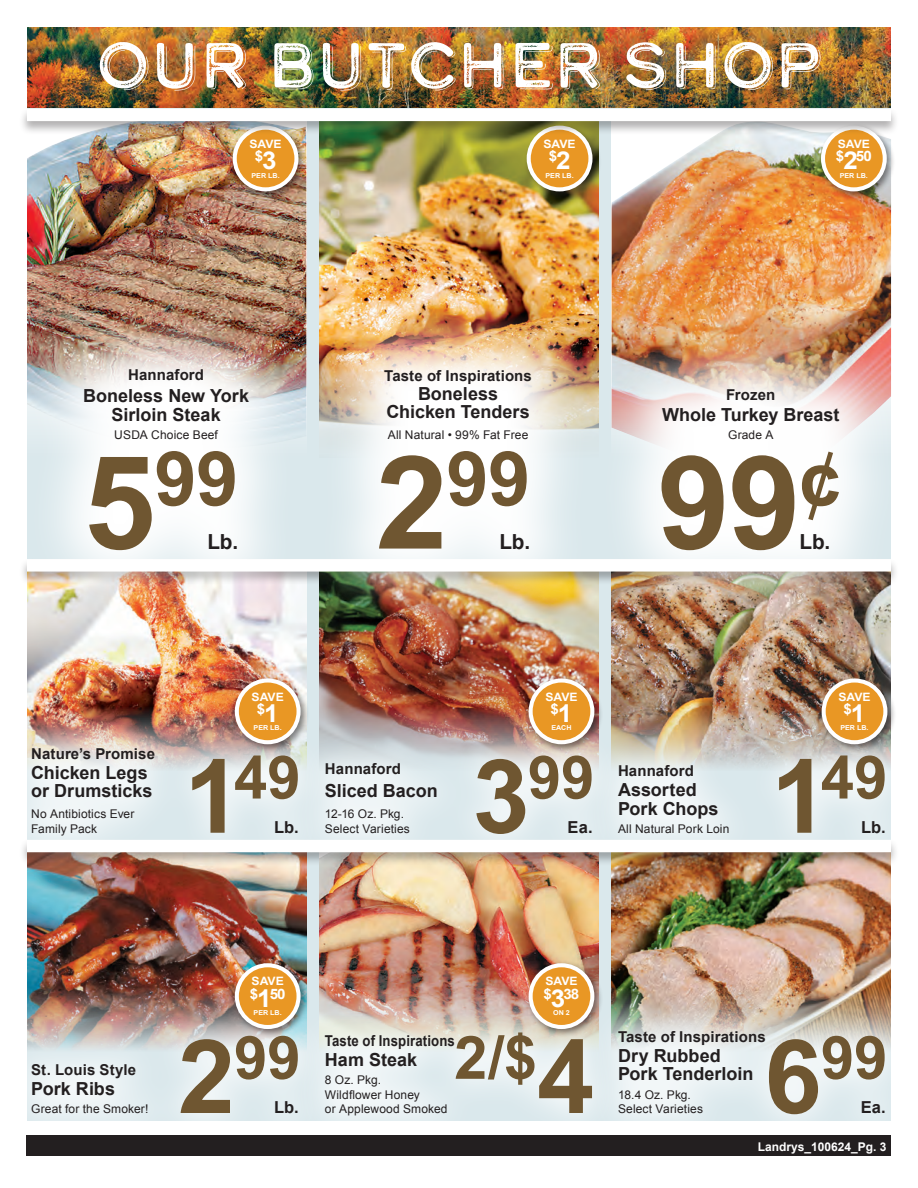
<style>
.page{position:relative;width:918px;height:1188px;background:#fff}
.page>*{position:absolute;margin:0;border:0;box-sizing:border-box;transform-origin:0 0}
.t1{font:700 129.75px "Arial";color:#6f5631}
.t2{font:700 75.6px "Arial";color:#6f5631}
.t3{font:63px "Calder Dark Grit Shadow";color:#fff}
.t4{font:700 59.85px "Arial";color:#6f5631}
.t5{font:700 20.7px "Arial";color:#231f20}
.t6{font:700 18px/18.6px "Arial";color:#231f20}
.t7{font:700 16.5px "Arial";letter-spacing:-.005em;color:#231f20}
.t8{font:700 15px "Arial";letter-spacing:.01em;color:#231f20}
.t9{font:700 15px "Arial";letter-spacing:.01em;color:#231f20;scale:.88 1}
.t10{font:700 14.4px "Arial";color:#fff;scale:1.05 1}
.t11{font:12px/14.4px "Arial";letter-spacing:.015em;color:#231f20}
.t12{font:700 12px "Arial";color:#fff}
.t13{font:700 11.55px "Arial";color:#fff;scale:1.05 1}
.t14{font:700 6.75px "Arial";color:#fff;scale:1.05 1}
.s1{font-size:24.6px}
.s2{font-size:129.75px}
.s3{font-size:102.75px}
</style>
<div class="page">
<img style="left:27px;top:866px;width:279px;height:139px">
<img style="left:319px;top:866px;width:280px;height:137px">
<img style="left:612px;top:866px;width:279px;height:135px">
<img style="left:27px;top:614px;width:279px;height:103px">
<img style="left:319px;top:585px;width:280px;height:140px">
<img style="left:612px;top:613px;width:279px;height:112px">
<img style="left:27px;top:135px;width:279px;height:171px">
<img style="left:319px;top:135px;width:280px;height:340px">
<img style="left:612px;top:135px;width:279px;height:190px">
<div style="left:19px;top:838px;width:879px;height:28px;background:#231f20;opacity:.35"></div>
<img style="left:22px;top:306px;width:289px;height:308px">
<img style="left:316px;top:307px;width:278px;height:306px">
<img style="left:598px;top:325px;width:298px;height:288px">
<div style="left:588px;top:725px;width:328px;height:139px;background:#fff;opacity:.85"></div>
<div style="left:819px;top:676px;width:78px;height:77px;background:#231f20;opacity:.55"></div>
<div style="left:824px;top:681px;width:61px;height:61px;background:#e99724;border-radius:50%"></div>
<div style="left:822px;top:678px;width:65px;height:66px;border:4px solid #fff;border-radius:50%"></div>
<div style="left:588px;top:1001px;width:328px;height:144px;background:#fff;opacity:.85"></div>
<div style="left:1px;top:717px;width:328px;height:147px;background:#fff;opacity:.85"></div>
<div style="left:295px;top:725px;width:328px;height:140px;background:#fff;opacity:.85"></div>
<div style="left:232px;top:676px;width:78px;height:77px;background:#231f20;opacity:.55"></div>
<div style="left:237px;top:681px;width:62px;height:61px;background:#e99724;border-radius:50%"></div>
<div style="left:235px;top:678px;width:66px;height:66px;border:4px solid #fff;border-radius:50%"></div>
<div style="left:526px;top:676px;width:77px;height:77px;background:#231f20;opacity:.55"></div>
<div style="left:531px;top:681px;width:61px;height:61px;background:#e99724;border-radius:50%"></div>
<div style="left:529px;top:678px;width:65px;height:66px;border:4px solid #fff;border-radius:50%"></div>
<div style="left:1px;top:1005px;width:328px;height:140px;background:#fff;opacity:.85"></div>
<div style="left:295px;top:1003px;width:327px;height:142px;background:#fff;opacity:.85"></div>
<div style="left:232px;top:960px;width:78px;height:78px;background:#231f20;opacity:.55"></div>
<div style="left:237px;top:965px;width:62px;height:62px;background:#e99724;border-radius:50%"></div>
<div style="left:235px;top:963px;width:66px;height:66px;border:4px solid #fff;border-radius:50%"></div>
<div style="left:526px;top:960px;width:77px;height:78px;background:#231f20;opacity:.55"></div>
<div style="left:531px;top:965px;width:61px;height:62px;background:#e99724;border-radius:50%"></div>
<div style="left:529px;top:963px;width:65px;height:66px;border:4px solid #fff;border-radius:50%"></div>
<div style="left:230px;top:123px;width:78px;height:77px;background:#231f20;opacity:.55"></div>
<div style="left:235px;top:128px;width:61px;height:61px;background:#e99724;border-radius:50%"></div>
<div style="left:233px;top:126px;width:66px;height:65px;border:4px solid #fff;border-radius:50%"></div>
<div style="left:524px;top:123px;width:78px;height:77px;background:#231f20;opacity:.55"></div>
<div style="left:529px;top:128px;width:61px;height:61px;background:#e99724;border-radius:50%"></div>
<div style="left:527px;top:126px;width:66px;height:65px;border:4px solid #fff;border-radius:50%"></div>
<div style="left:818px;top:123px;width:78px;height:77px;background:#231f20;opacity:.55"></div>
<div style="left:823px;top:128px;width:62px;height:61px;background:#e99724;border-radius:50%"></div>
<div style="left:821px;top:126px;width:66px;height:65px;border:4px solid #fff;border-radius:50%"></div>
<div style="left:27px;top:1136px;width:864px;height:20px;background:#231f20"></div>
<img style="left:27px;top:27px;width:864px;height:80px">
<div style="left:19px;top:107px;width:879px;height:28px;background:#231f20;opacity:.35"></div>
<div style="left:27px;top:109px;width:864px;height:12px;background:#fff"></div>
<h3 class="t3" style="left:96px;top:22px;width:728px">OUR BUTCHER SHOP</h3>
<p class="t13" style="left:249px;top:136px;width:32px">SAVE</p>
<p class="t10" style="left:255px;top:147px;width:22px">$<span class="s1">3</span></p>
<p class="t14" style="left:252px;top:171px;width:28px">PER LB.</p>
<p class="t13" style="left:543px;top:136px;width:32px">SAVE</p>
<p class="t10" style="left:549px;top:147px;width:22px">$<span class="s1">2</span></p>
<p class="t14" style="left:546px;top:171px;width:28px">PER LB.</p>
<p class="t13" style="left:838px;top:136px;width:32px">SAVE</p>
<p class="t10" style="left:836px;top:147px;width:36px">$<span class="s1">2</span>50</p>
<p class="t14" style="left:840px;top:171px;width:28px">PER LB.</p>
<p class="t8" style="left:128px;top:365px;width:77px">Hannaford</p>
<h3 class="t6" style="left:83px;top:387px;width:167px;line-height:19px;text-align:center">Boneless New York<br>Sirloin Steak</h3>
<p class="t11" style="left:114px;top:427px;width:105px">USDA Choice Beef</p>
<h2 class="t2" style="left:83px;top:429px;width:156px"><span class="s2">5</span>99</h2>
<h3 class="t5" style="left:207px;top:528px;width:32px">Lb.</h3>
<p class="t8" style="left:384px;top:366px;width:149px">Taste of Inspirations</p>
<h3 class="t6" style="left:386px;top:385px;width:145px;text-align:center">Boneless<br>Chicken Tenders</h3>
<p class="t11" style="left:388px;top:427px;width:142px">All Natural • 99% Fat Free</p>
<h2 class="t2" style="left:376px;top:429px;width:156px"><span class="s2">2</span>99</h2>
<h3 class="t5" style="left:499px;top:528px;width:32px">Lb.</h3>
<p class="t8" style="left:726px;top:384px;width:51px">Frozen</p>
<h3 class="t6" style="left:662px;top:406px;width:179px">Whole Turkey Breast</h3>
<p class="t11" style="left:728px;top:427px;width:47px">Grade A</p>
<h1 class="t1" style="left:657px;top:418px;width:185px">99<sup>¢</sup></h1>
<h3 class="t5" style="left:800px;top:528px;width:32px">Lb.</h3>
<p class="t8" style="left:31px;top:743px;width:125px">Nature’s Promise</p>
<h3 class="t6" style="left:31px;top:764px;width:123px">Chicken Legs or Drumsticks</h3>
<p class="t11" style="left:31px;top:807px;width:105px">No Antibiotics Ever<br>Family Pack</p>
<p class="t13" style="left:252px;top:689px;width:32px">SAVE</p>
<p class="t10" style="left:257px;top:700px;width:22px">$<span class="s1">1</span></p>
<p class="t14" style="left:254px;top:724px;width:28px">PER LB.</p>
<h3 class="t4" style="left:184px;top:738px;width:118px"><span class="s3">1</span>49</h3>
<h3 class="t7" style="left:274px;top:816px;width:26px">Lb.</h3>
<p class="t8" style="left:325px;top:759px;width:77px">Hannaford</p>
<h3 class="t6" style="left:325px;top:782px;width:114px">Sliced Bacon</h3>
<p class="t11" style="left:325px;top:807px;width:87px">12-16 Oz. Pkg.<br>Select Varieties</p>
<p class="t13" style="left:545px;top:689px;width:32px">SAVE</p>
<p class="t10" style="left:551px;top:700px;width:22px">$<span class="s1">1</span></p>
<p class="t14" style="left:551px;top:724px;width:21px">EACH</p>
<h3 class="t4" style="left:473px;top:738px;width:123px"><span class="s3">3</span>99</h3>
<h3 class="t7" style="left:568px;top:816px;width:26px">Ea.</h3>
<p class="t8" style="left:618px;top:761px;width:77px">Hannaford</p>
<h3 class="t6" style="left:618px;top:781px;width:102px">Assorted<br>Pork Chops</h3>
<p class="t11" style="left:618px;top:821px;width:113px">All Natural Pork Loin</p>
<p class="t13" style="left:838px;top:689px;width:32px">SAVE</p>
<p class="t10" style="left:844px;top:700px;width:22px">$<span class="s1">1</span></p>
<p class="t14" style="left:840px;top:724px;width:28px">PER LB.</p>
<h3 class="t4" style="left:771px;top:738px;width:118px"><span class="s3">1</span>49</h3>
<h3 class="t7" style="left:861px;top:816px;width:26px">Lb.</h3>
<p class="t8" style="left:31px;top:1060px;width:107px">St. Louis Style</p>
<h3 class="t6" style="left:31px;top:1080px;width:85px">Pork Ribs</h3>
<p class="t11" style="left:31px;top:1102px;width:119px">Great for the Smoker!</p>
<p class="t13" style="left:252px;top:974px;width:32px">SAVE</p>
<p class="t10" style="left:250px;top:984px;width:36px">$<span class="s1">1</span>50</p>
<p class="t14" style="left:254px;top:1008px;width:28px">PER LB.</p>
<p class="t13" style="left:545px;top:974px;width:32px">SAVE</p>
<p class="t10" style="left:544px;top:984px;width:36px">$<span class="s1">3</span>38</p>
<p class="t14" style="left:553px;top:1008px;width:17px">ON 2</p>
<h3 class="t4" style="left:178px;top:1018px;width:124px"><span class="s3">2</span>99</h3>
<h3 class="t7" style="left:274px;top:1096px;width:26px">Lb.</h3>
<h3 class="t4" style="left:454px;top:1018px;width:142px">2/$<span class="s3">4</span></h3>
<p class="t9" style="left:325px;top:1031px;width:149px">Taste of Inspirations</p>
<h3 class="t6" style="left:325px;top:1051px;width:94px">Ham Steak</h3>
<p class="t11" style="left:325px;top:1073px;width:124px">8 Oz. Pkg.<br>Wildflower Honey<br>or Applewood Smoked</p>
<p class="t8" style="left:618px;top:1027px;width:149px">Taste of Inspirations</p>
<h3 class="t6" style="left:618px;top:1047px;width:137px">Dry Rubbed<br>Pork Tenderloin</h3>
<p class="t11" style="left:618px;top:1087px;width:87px">18.4 Oz. Pkg.<br>Select Varieties</p>
<h3 class="t4" style="left:765px;top:1018px;width:124px"><span class="s3">6</span>99</h3>
<h3 class="t7" style="left:861px;top:1096px;width:26px">Ea.</h3>
<p class="t12" style="left:758px;top:1138px;width:130px">Landrys_100624_Pg. 3</p>
</div>
